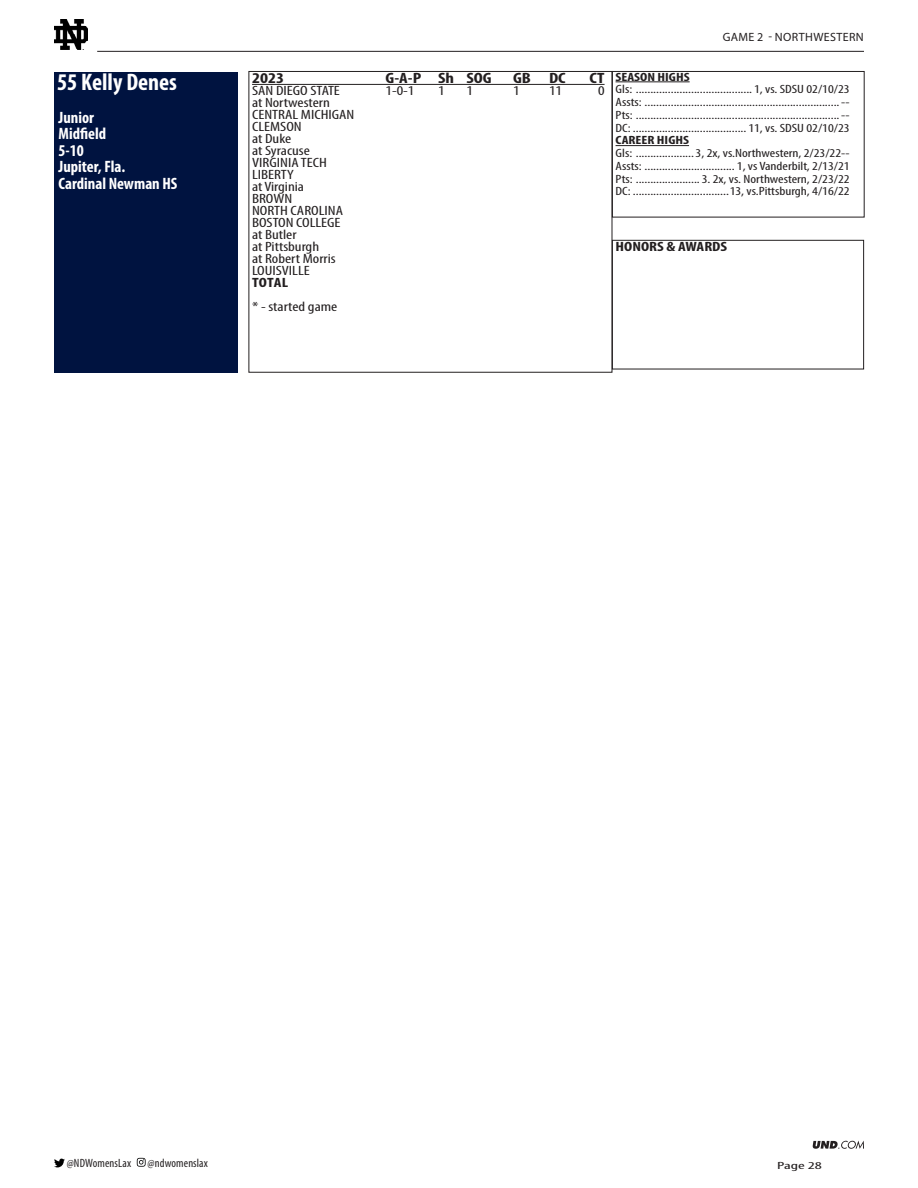
<style>
.page{position:relative;width:918px;height:1188px;background:#fff}
.page>*{position:absolute;margin:0;border:0;box-sizing:border-box;transform-origin:0 0}
.t1{font:700 condensed 24px "Myriad Pro";color:#fff}
.t2{font:700 condensed 16.5px "Myriad Pro";color:#fff}
.t3{font:700 condensed 15px "Myriad Pro";color:#231f20;scale:1.25 1}
.t4{font:condensed 13.5px "Myriad Pro";color:#231f20;scale:1.25 1}
.t5{font:700 condensed 13.5px "Myriad Pro";color:#231f20;scale:1.25 1}
.t6{font:condensed 12px "Myriad Pro";color:#231f20;scale:1.25 1}
.t7{font:condensed 12px "Myriad Pro";color:#231f20}
.t8{font:700 condensed 12px "Myriad Pro";color:#231f20;scale:1.25 1}
.t9{font:12px "Myriad Pro";letter-spacing:.035em;color:#231f20}
.t10{font:condensed 10.5px "Myriad Pro";color:#231f20;scale:1.75 1}
</style>
<div class="page">
<svg style="left:54px;top:1159px;width:11px;height:8px"></svg>
<svg style="left:137px;top:1158px;width:9px;height:9px"></svg>
<img style="left:54px;top:20px;width:34px;height:30px">
<hr style="left:97px;top:51px;width:767px;height:1px;background:#231f20">
<svg style="left:812px;top:1141px;width:52px;height:8px"></svg>
<div style="left:54px;top:72px;width:184px;height:300px;background:#001340"></div>
<hr style="left:252px;top:84px;width:353px;height:1px;background:#231f20">
<hr style="left:616px;top:82px;width:74px;height:1px;background:#231f20">
<hr style="left:616px;top:145px;width:73px;height:1px;background:#231f20">
<div style="left:612px;top:71px;width:252px;height:146px;border:1px solid #231f20"></div>
<div style="left:612px;top:240px;width:252px;height:129px;border:1px solid #231f20"></div>
<p class="t1" style="left:57px;top:67px;width:121px">55 Kelly Denes</p>
<p class="t2" style="left:58px;top:107px;width:37px">Junior</p>
<p class="t2" style="left:58px;top:123px;width:49px">Midfield</p>
<p class="t2" style="left:58px;top:140px;width:27px">5-10</p>
<p class="t2" style="left:58px;top:156px;width:68px">Jupiter, Fla.</p>
<p class="t2" style="left:58px;top:173px;width:120px">Cardinal Newman HS</p>
<p class="t9" style="left:723px;top:29px;width:143px">GAME 2 - NORTHWESTERN</p>
<p class="t3" style="left:252px;top:69px;width:27px">2023</p>
<p class="t3" style="left:386px;top:69px;width:87px">G-A-P Sh SOG</p>
<p class="t3" style="left:513px;top:69px;width:44px">GB DC</p>
<p class="t3" style="left:589px;top:69px;width:14px">CT</p>
<p class="t4" style="left:252px;top:82px;width:72px">SAN DIEGO STATE</p>
<p class="t4" style="left:386px;top:82px;width:25px">1-0-1</p>
<p class="t4" style="left:438px;top:82px;width:7px">1</p>
<p class="t4" style="left:467px;top:82px;width:7px">1</p>
<p class="t4" style="left:513px;top:82px;width:7px">1</p>
<p class="t4" style="left:549px;top:82px;width:12px">11</p>
<p class="t4" style="left:598px;top:82px;width:7px">0</p>
<p class="t4" style="left:252px;top:94px;width:64px">at Nortwestern</p>
<p class="t4" style="left:252px;top:106px;width:83px">CENTRAL MICHIGAN</p>
<p class="t4" style="left:252px;top:118px;width:41px">CLEMSON</p>
<p class="t4" style="left:252px;top:130px;width:33px">at Duke</p>
<p class="t4" style="left:252px;top:142px;width:48px">at Syracuse</p>
<p class="t4" style="left:252px;top:154px;width:61px">VIRGINIA TECH</p>
<p class="t4" style="left:252px;top:166px;width:35px">LIBERTY</p>
<p class="t4" style="left:252px;top:178px;width:43px">at Virginia</p>
<p class="t4" style="left:252px;top:190px;width:34px">BROWN</p>
<p class="t4" style="left:252px;top:202px;width:74px">NORTH CAROLINA</p>
<p class="t4" style="left:252px;top:214px;width:72px">BOSTON COLLEGE</p>
<p class="t4" style="left:252px;top:226px;width:37px">at Butler</p>
<p class="t4" style="left:252px;top:238px;width:55px">at Pittsburgh</p>
<p class="t4" style="left:252px;top:250px;width:68px">at Robert Morris</p>
<p class="t4" style="left:252px;top:262px;width:48px">LOUISVILLE</p>
<p class="t5" style="left:252px;top:274px;width:30px">TOTAL</p>
<p class="t4" style="left:252px;top:298px;width:70px">* - started game</p>
<p class="t8" style="left:616px;top:69px;width:61px">SEASON HIGHS</p>
<p class="t6" style="left:616px;top:82px;width:189px">Gls: ........................................1, vs. SDSU 02/10/23</p>
<p class="t6" style="left:616px;top:95px;width:189px">Assts: ...................................................................--</p>
<p class="t6" style="left:616px;top:108px;width:189px">Pts: ......................................................................--</p>
<p class="t6" style="left:616px;top:120px;width:189px">DC: .......................................11, vs. SDSU 02/10/23</p>
<p class="t8" style="left:616px;top:133px;width:60px">CAREER HIGHS</p>
<p class="t6" style="left:616px;top:146px;width:189px">Gls: ....................3, 2x, vs.Northwestern, 2/23/22--</p>
<p class="t6" style="left:616px;top:159px;width:189px">Assts: ...............................1, vs Vanderbilt, 2/13/21</p>
<p class="t6" style="left:616px;top:171px;width:189px">Pts: ......................3. 2x, vs. Northwestern, 2/23/22</p>
<p class="t6" style="left:616px;top:184px;width:189px">DC: .................................13, vs.Pittsburgh, 4/16/22</p>
<p class="t5" style="left:616px;top:238px;width:91px">HONORS &amp; AWARDS</p>
<p class="t7" style="left:67px;top:1155px;width:66px">@NDWomensLax</p>
<p class="t7" style="left:148px;top:1155px;width:62px">@ndwomenslax</p>
<p class="t10" style="left:777px;top:1159px;width:27px">Page 28</p>
</div>
